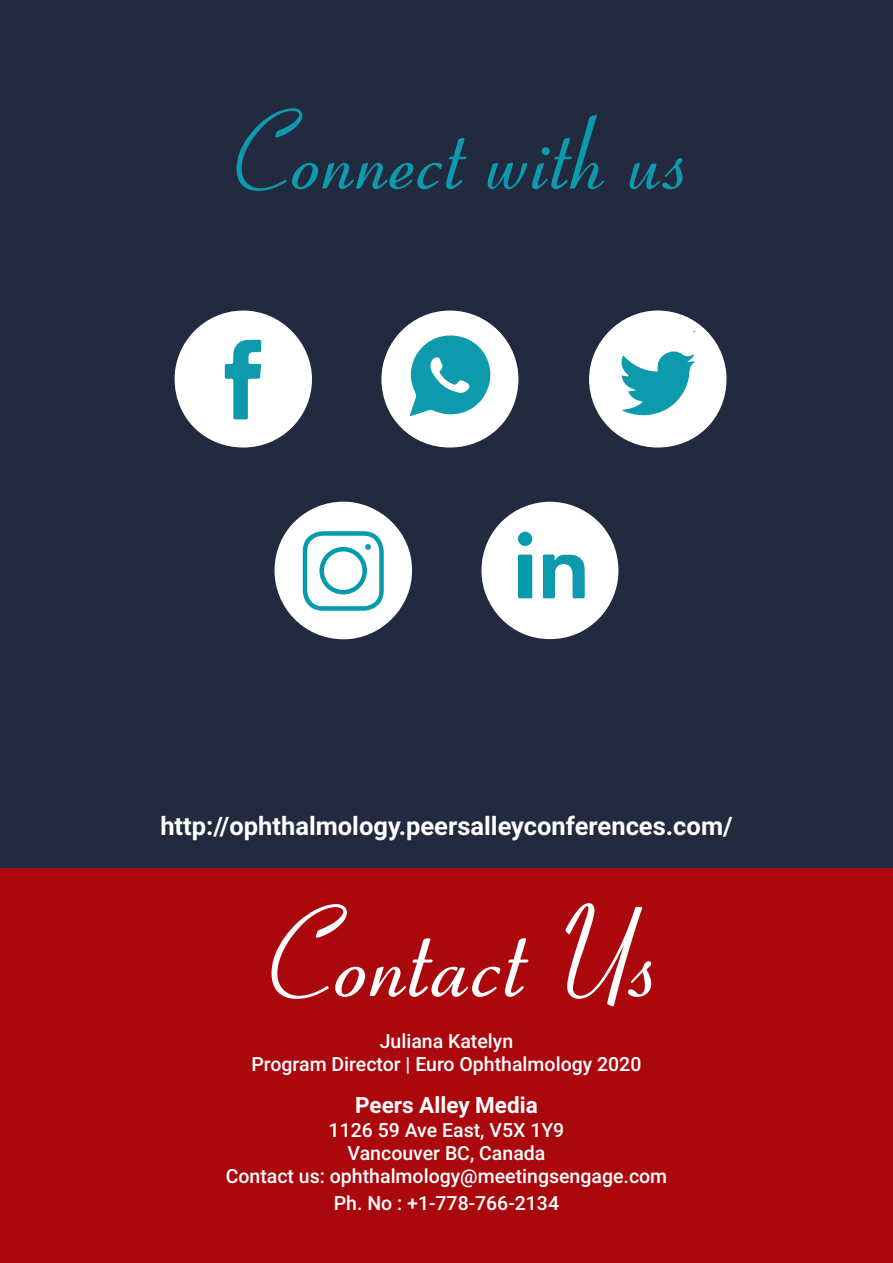
<style>
.page{position:relative;width:893px;height:1263px;background:#fff}
.page>*{position:absolute;margin:0;border:0;box-sizing:border-box;transform-origin:0 0}
.t1{font:123.6px "Coronet";color:#fff}
.t2{font:107.85px "Coronet";color:#0c9aac}
.t3{font:700 25.5px "Roboto";color:#fff}
.t4{font:700 22.5px "Roboto";color:#fff}
.t5{font:500 19.5px/23.4px "Roboto";color:#fff;text-align:center}
</style>
<div class="page">
<div style="left:0;top:0;width:893px;height:924px;background:#222a3f"></div>
<div style="left:0;top:868px;width:893px;height:395px;background:#ab080d"></div>
<div style="left:174px;top:310px;width:138px;height:138px;background:#fff;border-radius:50%"></div>
<svg style="left:225px;top:340px;width:36px;height:79px"></svg>
<div style="left:589px;top:310px;width:138px;height:138px;background:#fff;border-radius:50%"></div>
<svg style="left:621px;top:351px;width:73px;height:65px"></svg>
<div style="left:381px;top:310px;width:138px;height:138px;background:#fff;border-radius:50%"></div>
<svg style="left:410px;top:335px;width:81px;height:81px"></svg>
<svg style="left:274px;top:502px;width:138px;height:137px"></svg>
<svg style="left:481px;top:502px;width:138px;height:138px"></svg>
<div style="left:518px;top:531px;width:14px;height:15px;background:#059bac;border-radius:50%"></div>
<h2 class="t2" style="left:219px;top:86px;width:456px">Connect with us</h2>
<h3 class="t3" style="left:160px;top:808px;width:574px">http://ophthalmology.peersalleyconferences.com/</h3>
<h1 class="t1" style="left:252px;top:878px;width:391px">Contact Us</h1>
<p class="t5" style="left:251px;top:1028px;width:392px">Juliana Katelyn<br>Program Director | Euro Ophthalmology 2020</p>
<p class="t4" style="left:355px;top:1089px;width:184px">Peers Alley Media</p>
<p class="t5" style="left:226px;top:1117px;width:443px">1126 59 Ave East, V5X 1Y9<br>Vancouver BC, Canada<br>Contact us: ophthalmology@meetingsengage.com</p>
<p class="t5" style="left:334px;top:1190px;width:227px">Ph. No : +1-778-766-2134</p>
</div>
